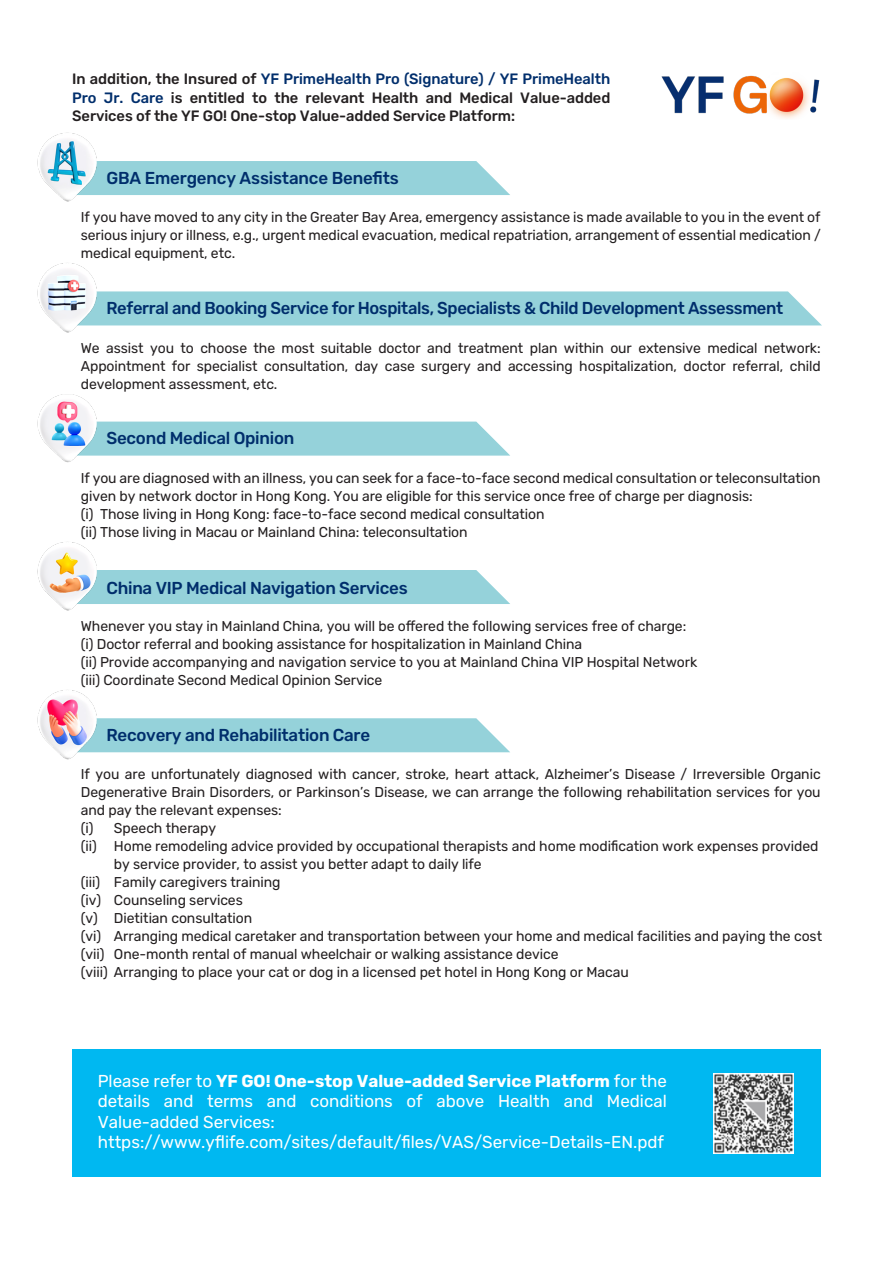
<style>
.page{position:relative;width:893px;height:1263px;background:#fff}
.page>*{position:absolute;margin:0;border:0;box-sizing:border-box;transform-origin:0 0}
.t1{font:17.25px/20.2px "Rubik";color:#fff}
.t2{font:500 17.25px "Rubik";letter-spacing:-.015em;color:#002e6c}
.t3{font:500 17.25px "Rubik";letter-spacing:-.015em;color:#002e6c;scale:.96 1}
.t4{font:500 15px/18.8px "Rubik";letter-spacing:-.005em;color:#231f20;text-align:justify}
.t5{font:14.25px/18px "Rubik";letter-spacing:-.005em;color:#231f20;text-align:justify}
.s1{color:#002e6c}
.s2{font-weight:700}
</style>
<div class="page">
<div style="left:102px;top:291px;width:720px;height:34px;background:#95d2da"></div>
<div style="left:102px;top:422px;width:408px;height:34px;background:#95d2da"></div>
<div style="left:102px;top:570px;width:408px;height:34px;background:#95d2da"></div>
<div style="left:102px;top:718px;width:408px;height:34px;background:#95d2da"></div>
<div style="left:102px;top:161px;width:408px;height:34px;background:#95d2da"></div>
<div style="left:72px;top:1049px;width:749px;height:128px;background:#00b8f1"></div>
<img style="left:661px;top:75px;width:159px;height:44px">
<img style="left:37px;top:132px;width:65px;height:70px">
<img style="left:37px;top:263px;width:65px;height:70px">
<img style="left:37px;top:394px;width:65px;height:69px">
<img style="left:37px;top:542px;width:65px;height:69px">
<img style="left:37px;top:690px;width:65px;height:70px">
<img style="left:714px;top:1073px;width:80px;height:80px">
<p class="t4" style="left:72px;top:70px;width:540px">In addition, the Insured of <span class="s1">YF PrimeHealth Pro (Signature) / YF PrimeHealth Pro Jr. Care</span> is entitled to the relevant Health and Medical Value-added Services of the YF GO! One-stop Value-added Service Platform:</p>
<p class="t2" style="left:106px;top:168px;width:294px">GBA Emergency Assistance Benefits</p>
<p class="t5" style="left:81px;top:209px;width:741px">If you have moved to any city in the Greater Bay Area, emergency assistance is made available to you in the event of serious injury or illness, e.g., urgent medical evacuation, medical repatriation, arrangement of essential medication / medical equipment, etc.</p>
<p class="t3" style="left:106px;top:298px;width:706px">Referral and Booking Service for Hospitals, Specialists &amp; Child Development Assessment</p>
<p class="t5" style="left:81px;top:339px;width:741px">We assist you to choose the most suitable doctor and treatment plan within our extensive medical network:<br>Appointment for specialist consultation, day case surgery and accessing hospitalization, doctor referral, child development assessment, etc.</p>
<p class="t2" style="left:106px;top:428px;width:189px">Second Medical Opinion</p>
<p class="t5" style="left:81px;top:469px;width:741px;text-align:left">If you are diagnosed with an illness, you can seek for a face-to-face second medical consultation or teleconsultation given by network doctor in Hong Kong. You are eligible for this service once free of charge per diagnosis:<br>(i) Those living in Hong Kong: face-to-face second medical consultation<br>(ii) Those living in Macau or Mainland China: teleconsultation</p>
<p class="t2" style="left:106px;top:578px;width:303px">China VIP Medical Navigation Services</p>
<p class="t5" style="left:81px;top:617px;width:618px;text-align:left">Whenever you stay in Mainland China, you will be offered the following services free of charge: (i) Doctor referral and booking assistance for hospitalization in Mainland China<br>(ii) Provide accompanying and navigation service to you at Mainland China VIP Hospital Network (iii) Coordinate Second Medical Opinion Service</p>
<p class="t2" style="left:106px;top:725px;width:265px">Recovery and Rehabilitation Care</p>
<p class="t5" style="left:81px;top:766px;width:741px">If you are unfortunately diagnosed with cancer, stroke, heart attack, Alzheimer’s Disease / Irreversible Organic</p>
<p class="t5" style="left:81px;top:784px;width:741px">Degenerative Brain Disorders, or Parkinson’s Disease, we can arrange the following rehabilitation services for you</p>
<p class="t5" style="left:81px;top:802px;width:202px">and pay the relevant expenses:</p>
<p class="t5" style="left:81px;top:820px;width:137px">(i) Speech therapy</p>
<p class="t5" style="left:81px;top:838px;width:739px">(ii) Home remodeling advice provided by occupational therapists and home modification work expenses provided</p>
<p class="t5" style="left:114px;top:856px;width:369px">by service provider, to assist you better adapt to daily life</p>
<p class="t5" style="left:81px;top:874px;width:201px">(iii) Family caregivers training</p>
<p class="t5" style="left:81px;top:892px;width:164px">(iv) Counseling services</p>
<p class="t5" style="left:81px;top:910px;width:173px">(v) Dietitian consultation</p>
<p class="t5" style="left:81px;top:928px;width:743px">(vi) Arranging medical caretaker and transportation between your home and medical facilities and paying the cost</p>
<p class="t5" style="left:81px;top:946px;width:479px">(vii) One-month rental of manual wheelchair or walking assistance device</p>
<p class="t5" style="left:81px;top:964px;width:549px">(viii) Arranging to place your cat or dog in a licensed pet hotel in Hong Kong or Macau</p>
<p class="t1" style="left:98px;top:1071px;width:571px">Please refer to <span class="s2">YF GO! One-stop Value-added Service Platform</span> for the details and terms and conditions of above Health and Medical Value-added Services: https://www.yflife.com/sites/default/files/VAS/Service-Details-EN.pdf</p>
</div>
